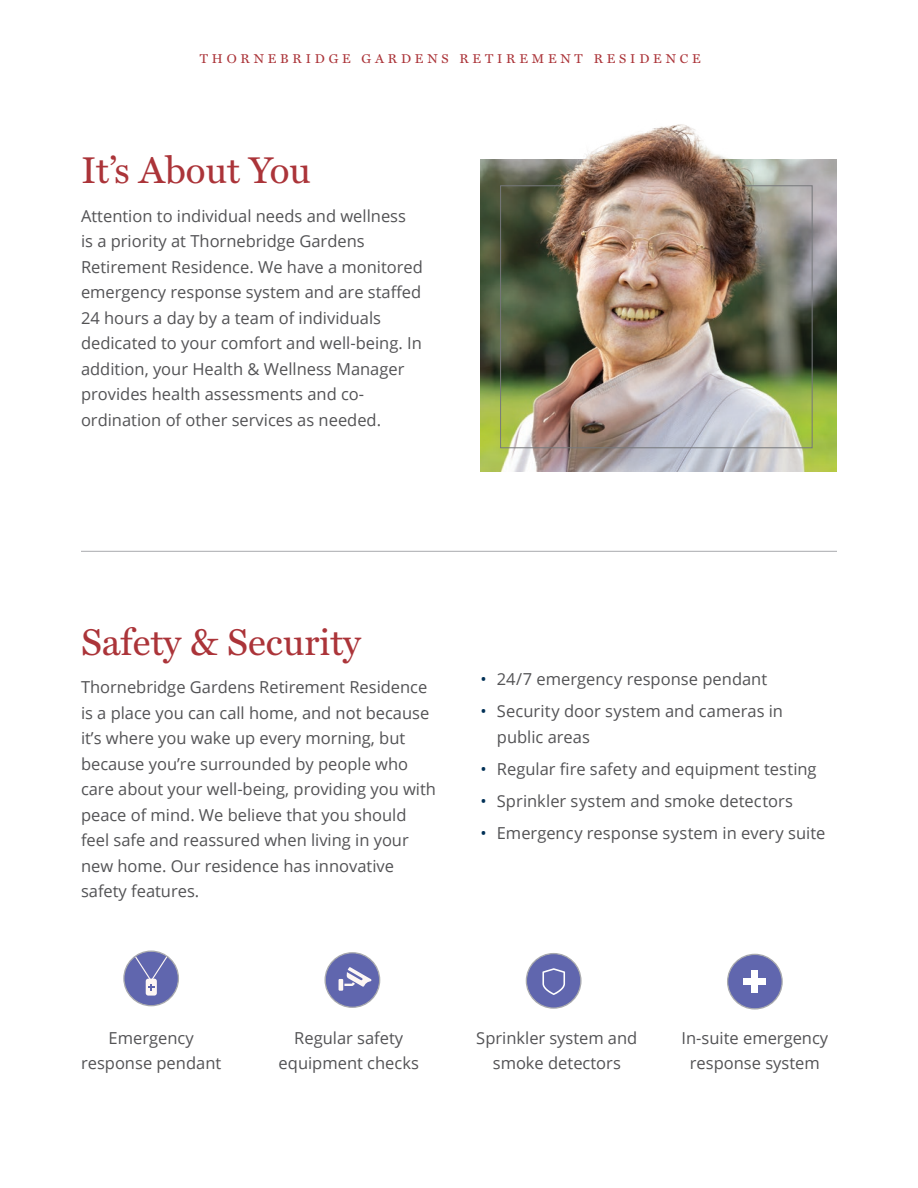
<style>
.page{position:relative;width:918px;height:1188px;background:#fff}
.page>*{position:absolute;margin:0;border:0;box-sizing:border-box;transform-origin:0 0}
._2-Section_Headline{font:37.5px "Miller Text";color:#ab3439}
._1-Body_Copy{font:16.5px/25.5px "Open Sans";color:#535355;text-align:center}
._1-Body_Copy-2{font:12.9px "Miller Text";letter-spacing:.3em;color:#ab3439}
.s1{color:#003056}
</style>
<div class="page">
<img style="left:480px;top:160px;width:357px;height:312px">
<img style="left:500px;top:124px;width:312px;height:324px">
<hr style="left:81px;top:551px;width:756px;height:1px;background:#a8a9ad">
<div style="left:124px;top:951px;width:54px;height:55px;background:#6066ae;border-radius:50%"></div>
<div style="left:146px;top:979px;width:11px;height:17px;background:#fef7f4;border-radius:3px"></div>
<svg style="left:133px;top:954px;width:36px;height:36px"></svg>
<div style="left:123px;top:951px;width:56px;height:55px;border:1px solid #a8a9ad;border-radius:50%"></div>
<div style="left:325px;top:953px;width:55px;height:54px;background:#6066ae;border-radius:50%"></div>
<svg style="left:339px;top:967px;width:32px;height:24px"></svg>
<div style="left:324px;top:952px;width:56px;height:56px;border:1px solid #a8a9ad;border-radius:50%"></div>
<div style="left:526px;top:954px;width:55px;height:54px;background:#6066ae;border-radius:50%"></div>
<svg style="left:542px;top:968px;width:23px;height:27px"></svg>
<div style="left:526px;top:953px;width:56px;height:56px;border:1px solid #a8a9ad;border-radius:50%"></div>
<div style="left:728px;top:954px;width:54px;height:55px;background:#6066ae;border-radius:50%"></div>
<div style="left:752px;top:970px;width:6px;height:23px;background:#fff"></div>
<div style="left:743px;top:979px;width:23px;height:6px;background:#fff"></div>
<div style="left:727px;top:954px;width:56px;height:56px;border:1px solid #a8a9ad;border-radius:50%"></div>
<p class="_1-Body_Copy-2" style="left:200px;top:51px;width:297px">THOR NEBRI DG E GAR DENS RETIR</p>
<p class="_1-Body_Copy-2" style="left:519px;top:51px;width:183px">EMENT RESI DENC E</p>
<p class="_2-Section_Headline" style="left:81px;top:148px;width:232px">IT’S ABOUT YOU</p>
<p class="_1-Body_Copy" style="left:81px;top:202px;width:343px;text-align:left">Attention to individual needs and wellness<br>is a priority at Thornebridge Gardens Retirement Residence. We have a monitored emergency response system and are staffed 24 hours a day by a team of individuals dedicated to your comfort and well-being. In addition, your Health &amp; Wellness Manager provides health assessments and co&shy;ordination of other services as needed.</p>
<p class="_2-Section_Headline" style="left:81px;top:620px;width:281px">SAFETY &amp; SECURITY</p>
<p class="_1-Body_Copy" style="left:81px;top:674px;width:356px;text-align:left">Thornebridge Gardens Retirement Residence is a place you can call home, and not because it’s where you wake up every morning, but because you’re surrounded by people who care about your well-being, providing you with peace of mind. We believe that you should feel safe and reassured when living in your new home. Our residence has innovative safety features.</p>
<p class="_1-Body_Copy" style="left:480px;top:666px;width:288px"><span class="s1">•</span> 24/7 emergency response pendant</p>
<p class="_1-Body_Copy" style="left:497px;top:698px;width:288px;text-align:left;text-indent:-16px"><span class="s1">•</span> Security door system and cameras in public areas</p>
<p class="_1-Body_Copy" style="left:480px;top:756px;width:338px"><span class="s1">•</span> Regular fire safety and equipment testing</p>
<p class="_1-Body_Copy" style="left:480px;top:788px;width:314px"><span class="s1">•</span> Sprinkler system and smoke detectors</p>
<p class="_1-Body_Copy" style="left:480px;top:820px;width:347px"><span class="s1">•</span> Emergency response system in every suite</p>
<p class="_1-Body_Copy" style="left:81px;top:1024px;width:142px">Emergency response pendant</p>
<p class="_1-Body_Copy" style="left:279px;top:1024px;width:142px">Regular safety equipment checks</p>
<p class="_1-Body_Copy" style="left:476px;top:1024px;width:163px">Sprinkler system and smoke detectors</p>
<p class="_1-Body_Copy" style="left:681px;top:1024px;width:148px">In-suite emergency response system</p>
</div>
